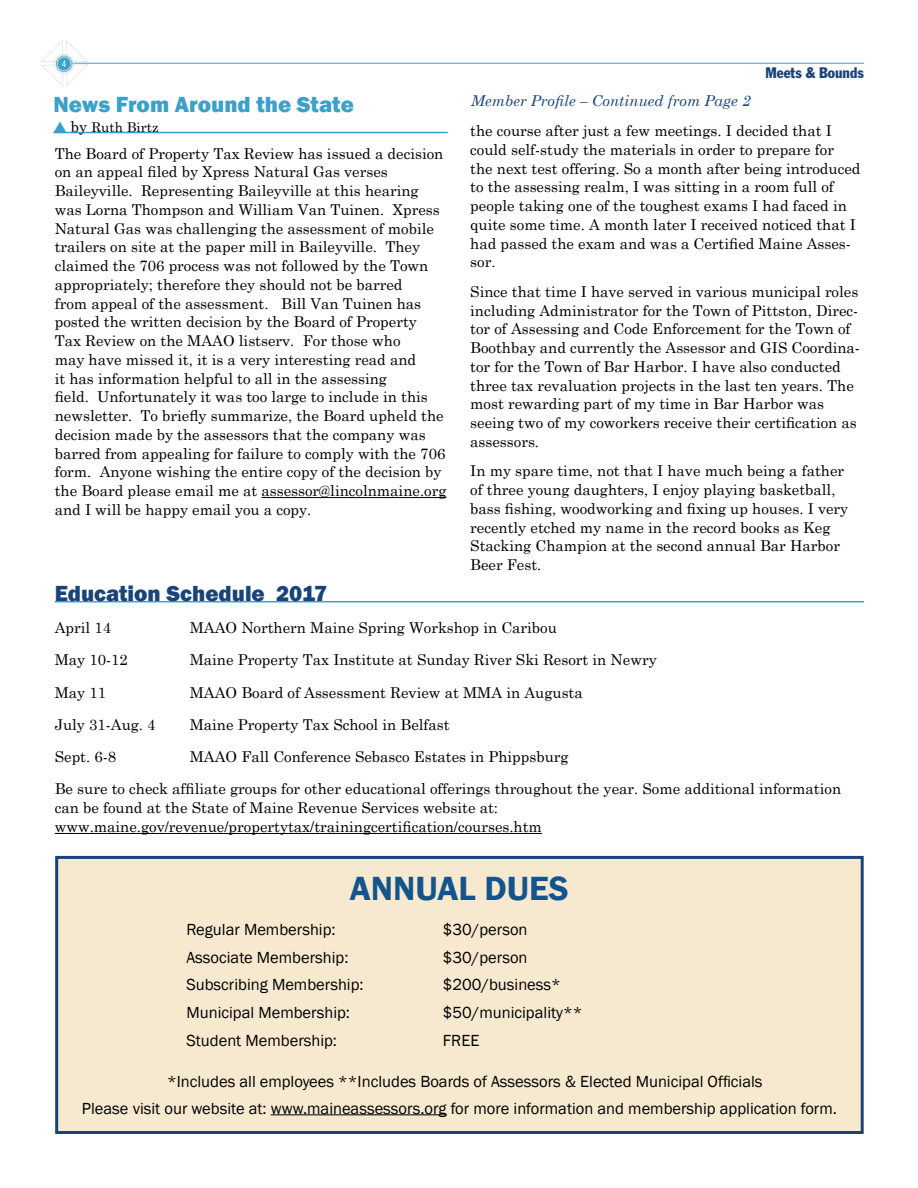
<style>
.page{position:relative;width:918px;height:1188px;background:#fff}
.page>*{position:absolute;margin:0;border:0;box-sizing:border-box;transform-origin:0 0}
.t1{font:600 34.5px "Franklin Gothic";color:#13548c}
.t2{font:800 22.5px "Franklin Gothic";color:#3ca1c8}
.t3{font:800 22.5px "Franklin Gothic";color:#194479}
.t4{font:16.5px/26.4px "Franklin Gothic";color:#000}
.t5{font:15px/18.8px "Century Schoolbook";color:#000}
.t6{font:italic 15px "Century Schoolbook";color:#194479}
.t7{font:condensed 15px "Franklin Gothic";color:#194479}
.t8{font:13.5px "Century";color:#000}
.t9{font:9px "Arial Narrow";color:#fff}
.s1{color:#3ca1c8}
.s2{font-size:15px}
</style>
<div class="page">
<hr style="left:68px;top:63px;width:796px;height:1px;background:#3ca1c8">
<svg style="left:41px;top:40px;width:47px;height:47px"></svg>
<svg style="left:56px;top:56px;width:16px;height:16px"></svg>
<div style="left:54px;top:54px;width:20px;height:20px;border:1px solid #e5e5e8;border-radius:50%"></div>
<div style="left:57px;top:57px;width:14px;height:14px;border:1px solid #e5e5e8;border-radius:50%"></div>
<hr style="left:53px;top:132px;width:395px;height:1px;background:#3ca1c8">
<div style="left:57px;top:857px;width:805px;height:275px;background:#f6e9cf"></div>
<hr style="left:271px;top:1114px;width:176px;height:1px;background:#000">
<div style="left:55px;top:856px;width:809px;height:278px;border:3px solid #194479"></div>
<hr style="left:55px;top:601px;width:809px;height:1px;background:#3ca1c8">
<hr style="left:55px;top:833px;width:487px;height:1px;background:#000">
<hr style="left:261px;top:497px;width:185px;height:1px;background:#000">
<p class="t9" style="left:62px;top:57px;width:6px">4</p>
<p class="t7" style="left:765px;top:64px;width:100px">Meets &amp; Bounds</p>
<h2 class="t2" style="left:53px;top:89px;width:302px">News From Around the State</h2>
<p class="t6" style="left:471px;top:90px;width:281px">Member Profile – Continued from Page 2</p>
<p class="t8" style="left:53px;top:116px;width:107px"><span class="s1">▲</span> <span class="s2">by</span> Ruth Birtz</p>
<p class="t5" style="left:470px;top:120px;width:392px">the course after just a few meetings. I decided that I could self-study the materials in order to prepare for<br>the next test offering. So a month after being introduced to the assessing realm, I was sitting in a room full of people taking one of the toughest exams I had faced in quite some time. A month later I received noticed that I had passed the exam and was a Certified Maine Asses&shy;sor.</p>
<p class="t5" style="left:470px;top:281px;width:391px">Since that time I have served in various municipal roles including Administrator for the Town of Pittston, Direc&shy;tor of Assessing and Code Enforcement for the Town of Boothbay and currently the Assessor and GIS Coordina&shy;tor for the Town of Bar Harbor. I have also conducted three tax revaluation projects in the last ten years. The most rewarding part of my time in Bar Harbor was seeing two of my coworkers receive their certification as assessors.</p>
<p class="t5" style="left:470px;top:460px;width:380px">In my spare time, not that I have much being a father of three young daughters, I enjoy playing basketball, bass fishing, woodworking and fixing up houses. I very recently etched my name in the record books as Keg Stacking Champion at the second annual Bar Harbor Beer Fest.</p>
<p class="t5" style="left:55px;top:143px;width:393px">The Board of Property Tax Review has issued a decision on an appeal filed by Xpress Natural Gas verses Baileyville. Representing Baileyville at this hearing was Lorna Thompson and William Van Tuinen. Xpress Natural Gas was challenging the assessment of mobile trailers on site at the paper mill in Baileyville. They claimed the 706 process was not followed by the Town appropriately; therefore they should not be barred<br>from appeal of the assessment. Bill Van Tuinen has posted the written decision by the Board of Property Tax Review on the MAAO listserv. For those who<br>may have missed it, it is a very interesting read and<br>it has information helpful to all in the assessing<br>field. Unfortunately it was too large to include in this newsletter. To briefly summarize, the Board upheld the decision made by the assessors that the company was barred from appealing for failure to comply with the 706 form. Anyone wishing the entire copy of the decision by the Board please email me at assessor@lincolnmaine.org and I will be happy email you a copy.</p>
<h2 class="t3" style="left:55px;top:579px;width:274px">Education Schedule 2017</h2>
<p class="t5" style="left:55px;top:617px;width:58px">April 14</p>
<p class="t5" style="left:190px;top:617px;width:369px">MAAO Northern Maine Spring Workshop in Caribou</p>
<p class="t5" style="left:55px;top:649px;width:75px">May 10-12</p>
<p class="t5" style="left:190px;top:649px;width:468px">Maine Property Tax Institute at Sunday River Ski Resort in Newry</p>
<p class="t5" style="left:55px;top:682px;width:53px">May 11</p>
<p class="t5" style="left:190px;top:682px;width:395px">MAAO Board of Assessment Review at MMA in Augusta</p>
<p class="t5" style="left:55px;top:714px;width:102px">July 31-Aug. 4</p>
<p class="t5" style="left:190px;top:714px;width:262px">Maine Property Tax School in Belfast</p>
<p class="t5" style="left:55px;top:746px;width:63px">Sept. 6-8</p>
<p class="t5" style="left:55px;top:739px;width:788px;line-height:32.2px;text-indent:135px">MAAO Fall Conference Sebasco Estates in Phippsburg<br>Be sure to check affiliate groups for other educational offerings throughout the year. Some additional information</p>
<p class="t5" style="left:55px;top:797px;width:489px">can be found at the State of Maine Revenue Services website at: www.maine.gov/revenue/propertytax/trainingcertification/courses.htm</p>
<h1 class="t1" style="left:350px;top:868px;width:220px">ANNUAL DUES</h1>
<p class="t4" style="left:186px;top:917px;width:151px">Regular Membership:</p>
<p class="t4" style="left:443px;top:917px;width:86px">$30/person</p>
<p class="t4" style="left:186px;top:944px;width:164px">Associate Membership:</p>
<p class="t4" style="left:443px;top:944px;width:86px">$30/person</p>
<p class="t4" style="left:186px;top:972px;width:179px">Subscribing Membership:</p>
<p class="t4" style="left:443px;top:972px;width:119px">$200/business*</p>
<p class="t4" style="left:186px;top:1000px;width:165px">Municipal Membership:</p>
<p class="t4" style="left:443px;top:1000px;width:141px">$50/municipality**</p>
<p class="t4" style="left:186px;top:1028px;width:152px">Student Membership:</p>
<p class="t4" style="left:443px;top:1028px;width:38px">FREE</p>
<p class="t4" style="left:82px;top:1069px;width:756px;text-indent:85px">*Includes all employees **Includes Boards of Assessors &amp; Elected Municipal Officials<br>Please visit our website at: www.maineassessors.org for more information and membership application form.</p>
</div>
